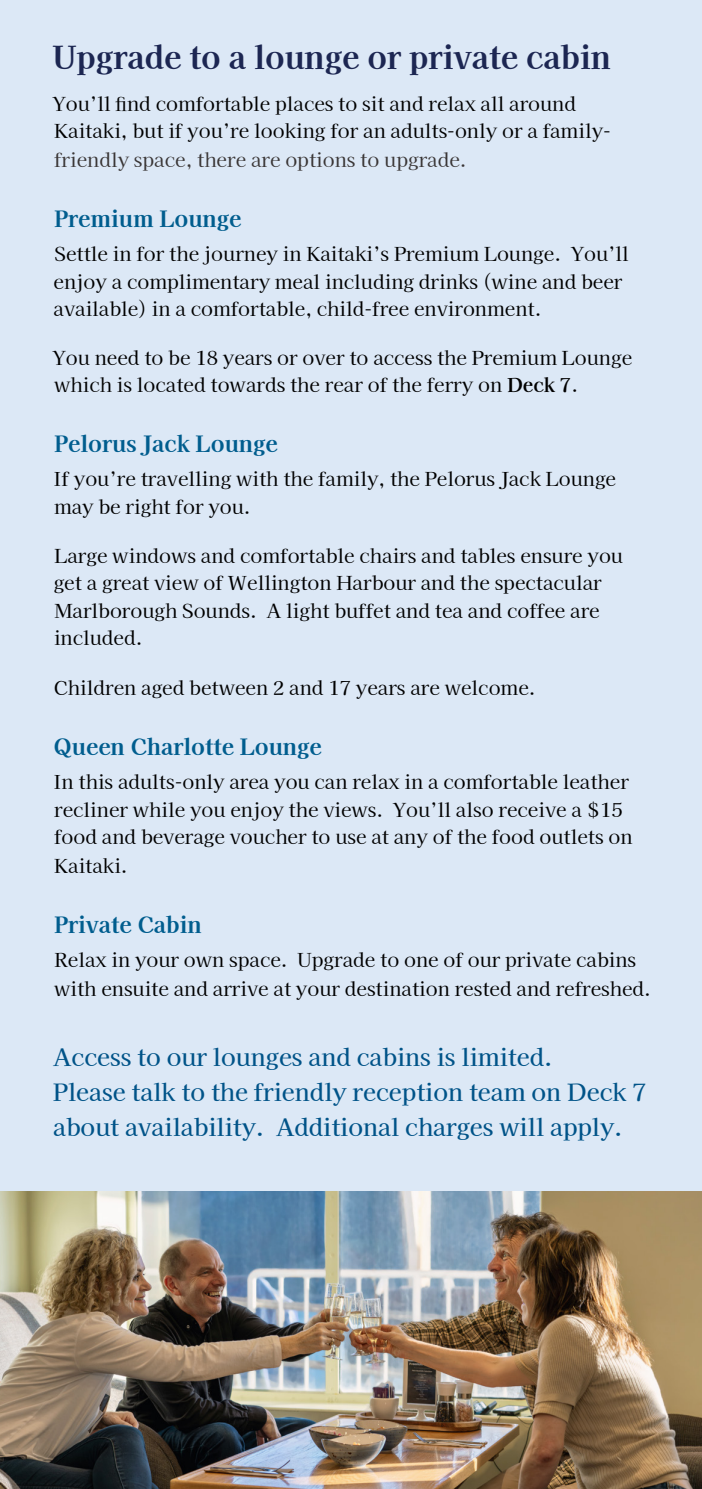
<style>
.page{position:relative;width:702px;height:1489px;background:#fff}
.page>*{position:absolute;margin:0;border:0;box-sizing:border-box;transform-origin:0 0}
.t1{font:800 31.75px "Kaisei Tokumin";color:#1c2652}
.t2{font:500 23.75px/35px "Kaisei Tokumin";color:#005388}
.t3{font:800 22.5px "Kaisei Tokumin";color:#005d8e}
.t4{font:19.25px/27.5px "Kaisei Tokumin";color:#000}
.t5{font:19.25px "Kaisei Tokumin";color:#393535}
.s1{font-weight:700}
</style>
<div class="page">
<div style="left:1px;top:0;width:701px;height:1191px;background:#dce8f6"></div>
<img style="left:0;top:1191px;width:702px;height:297px">
<h1 class="t1" style="left:53px;top:39px;width:560px">Upgrade to a lounge or private cabin</h1>
<p class="t4" style="left:52px;top:90px;width:559px">You’ll find comfortable places to sit and relax all around<br>Kaitaki, but if you’re looking for an adults-only or a family-</p>
<p class="t5" style="left:54px;top:149px;width:414px">friendly space, there are options to upgrade.</p>
<p class="t3" style="left:54px;top:205px;width:189px">Premium Lounge</p>
<p class="t4" style="left:54px;top:240px;width:577px">Settle in for the journey in Kaitaki’s Premium Lounge. You’ll enjoy a complimentary meal including drinks (wine and beer available) in a comfortable, child-free environment.</p>
<p class="t4" style="left:52px;top:344px;width:581px">You need to be 18 years or over to access the Premium Lounge which is located towards the rear of the ferry on <span class="s1">Deck 7</span>.</p>
<p class="t3" style="left:54px;top:431px;width:225px">Pelorus Jack Lounge</p>
<p class="t4" style="left:54px;top:465px;width:564px">If you’re travelling with the family, the Pelorus Jack Lounge may be right for you.</p>
<p class="t4" style="left:54px;top:542px;width:571px">Large windows and comfortable chairs and tables ensure you get a great view of Wellington Harbour and the spectacular Marlborough Sounds. A light buffet and tea and coffee are included.</p>
<p class="t4" style="left:54px;top:674px;width:483px">Children aged between 2 and 17 years are welcome.</p>
<p class="t3" style="left:53px;top:733px;width:270px">Queen Charlotte Lounge</p>
<p class="t4" style="left:54px;top:768px;width:580px">In this adults-only area you can relax in a comfortable leather recliner while you enjoy the views. You’ll also receive a $15 food and beverage voucher to use at any of the food outlets on Kaitaki.</p>
<p class="t3" style="left:54px;top:911px;width:149px">Private Cabin</p>
<p class="t4" style="left:54px;top:945px;width:598px;line-height:28.8px">Relax in your own space. Upgrade to one of our private cabins with ensuite and arrive at your destination rested and refreshed.</p>
<p class="t2" style="left:53px;top:1039px;width:595px">Access to our lounges and cabins is limited.<br>Please talk to the friendly reception team on Deck 7 about availability. Additional charges will apply.</p>
</div>
